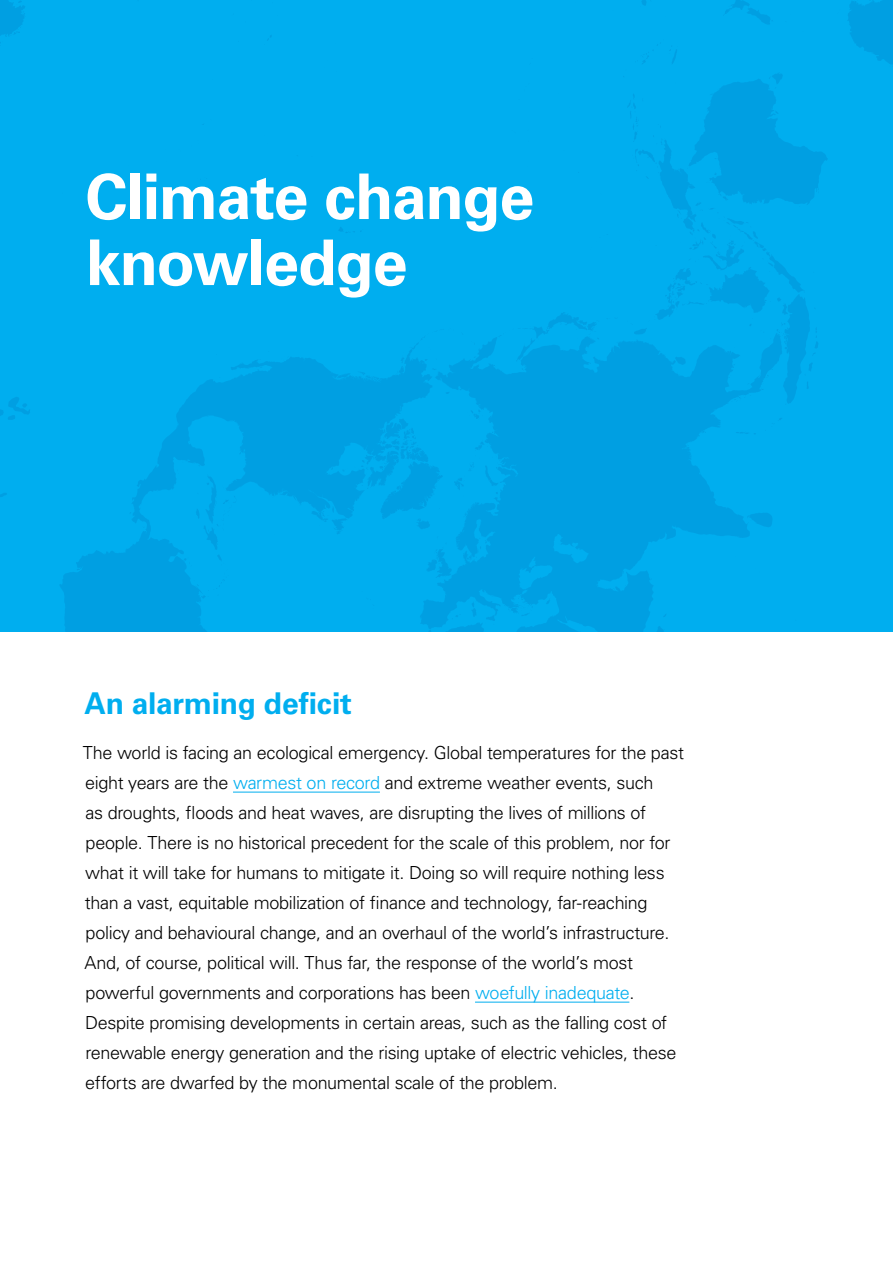
<style>
.page{position:relative;width:893px;height:1263px;background:#fff}
.page>*{position:absolute;margin:0;border:0;box-sizing:border-box;transform-origin:0 0}
.t1{font:700 63px/66px "Univers LT Pro 65";letter-spacing:-.02em;color:#fff}
.t2{font:700 30px "Univers LT Pro 65";letter-spacing:-.01em;color:#00aeef}
.t3{font:300 18px/30px "Univers LT Pro 45";letter-spacing:-.02em;color:#000}
.s1{color:#00aeef}
</style>
<div class="page">
<svg style="left:0;top:0;width:893px;height:631px;background:#00aaec"></svg>
<hr style="left:233px;top:792px;width:147px;height:1px;background:#00aeef">
<hr style="left:475px;top:1002px;width:154px;height:1px;background:#00aeef">
<h1 class="t1" style="left:85px;top:164px;width:450px">Climate change knowledge</h1>
<h2 class="t2" style="left:84px;top:686px;width:269px">An alarming deficit</h2>
<p class="t3" style="left:83px;top:738px;width:603px">The world is facing an ecological emergency. Global temperatures for the past eight years are the <span class="s1">warmest on record</span> and extreme weather events, such<br>as droughts, floods and heat waves, are disrupting the lives of millions of people. There is no historical precedent for the scale of this problem, nor for what it will take for humans to mitigate it. Doing so will require nothing less than a vast, equitable mobilization of finance and technology, far-reaching policy and behavioural change, and an overhaul of the world’s infrastructure.<br>And, of course, political will. Thus far, the response of the world’s most powerful governments and corporations has been <span class="s1">woefully inadequate</span>.<br>Despite promising developments in certain areas, such as the falling cost of renewable energy generation and the rising uptake of electric vehicles, these efforts are dwarfed by the monumental scale of the problem.</p>
</div>
